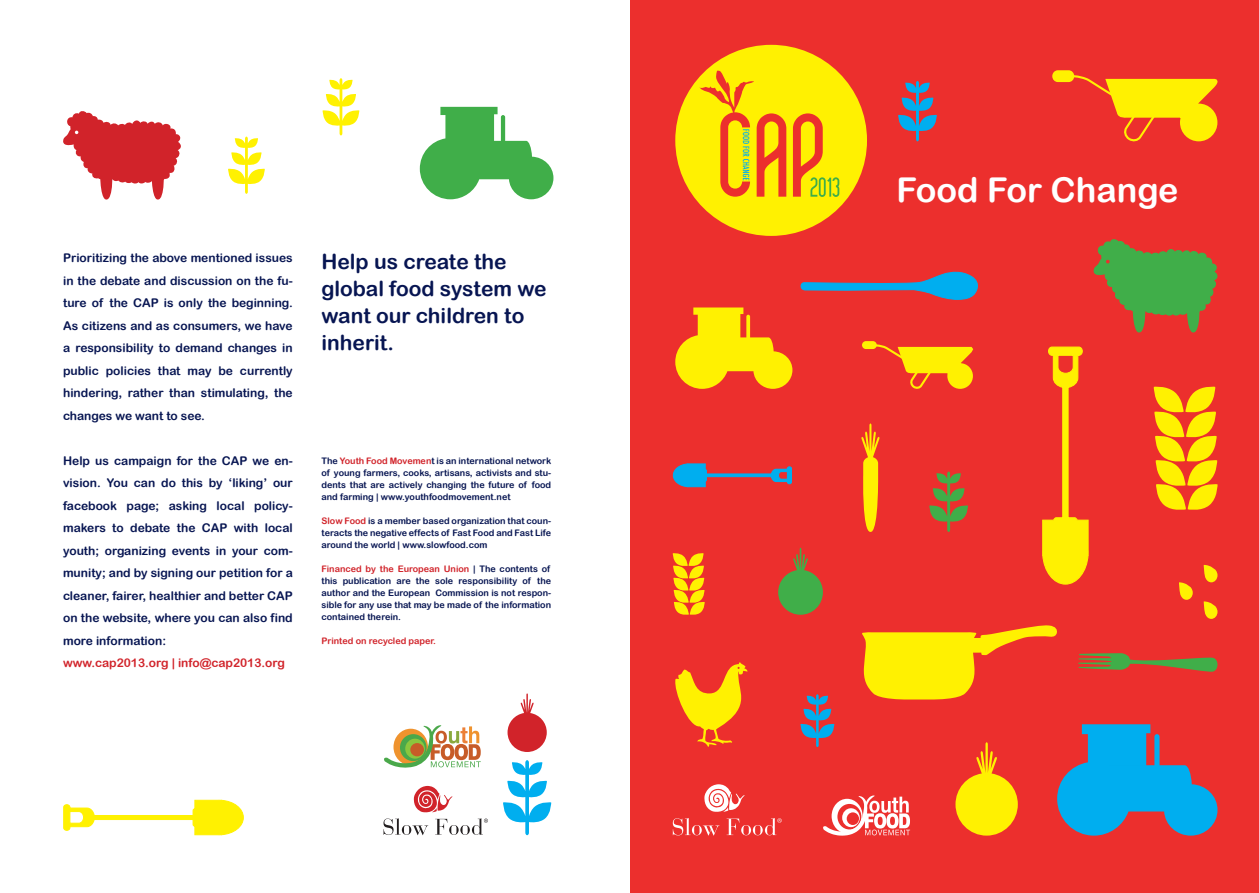
<style>
.page{position:relative;width:1259px;height:893px;background:#fff}
.page>*{position:absolute;margin:0;border:0;box-sizing:border-box;transform-origin:0 0}
.t1{font:34.2px "Arial Rounded MT Bold";color:#fff}
.t2{font:21px/27px "Arial Rounded MT Bold";color:#071552}
.t3{font:12px/22.5px "Arial Rounded MT Bold";color:#071552;text-align:justify}
.t4{font:12px "Arial Rounded MT Bold";color:#d1232a}
.t5{font:9px/12px "Arial Rounded MT Bold";color:#071552;text-align:justify}
.t6{font:9px "Arial Rounded MT Bold";color:#d1232a}
.s1{color:#d1232a}
</style>
<div class="page">
<svg style="left:420px;top:107px;width:133px;height:92px"></svg>
<svg style="left:63px;top:111px;width:118px;height:89px"></svg>
<svg style="left:228px;top:137px;width:37px;height:57px"></svg>
<svg style="left:322px;top:78px;width:37px;height:57px"></svg>
<svg style="left:63px;top:799px;width:181px;height:37px"></svg>
<svg style="left:503px;top:760px;width:48px;height:75px"></svg>
<svg style="left:507px;top:693px;width:40px;height:59px"></svg>
<svg style="left:383px;top:786px;width:105px;height:49px"></svg>
<svg style="left:384px;top:725px;width:97px;height:43px"></svg>
<div style="left:630px;top:0;width:629px;height:893px;background:#ec2f2d"></div>
<div style="left:675px;top:45px;width:192px;height:191px;background:#fff101;border-radius:50%"></div>
<svg style="left:793px;top:113px;width:46px;height:84px"></svg>
<svg style="left:699px;top:70px;width:87px;height:127px"></svg>
<svg style="left:1042px;top:346px;width:47px;height:239px"></svg>
<svg style="left:675px;top:307px;width:117px;height:82px"></svg>
<div style="left:863px;top:342px;width:12px;height:6px;background:#fff101;border-radius:3px"></div>
<div style="left:862px;top:341px;width:14px;height:8px;border:2px solid #fff101;border-radius:3px"></div>
<svg style="left:869px;top:343px;width:105px;height:46px"></svg>
<svg style="left:929px;top:472px;width:39px;height:60px"></svg>
<svg style="left:1153px;top:386px;width:64px;height:124px"></svg>
<svg style="left:861px;top:423px;width:18px;height:109px"></svg>
<svg style="left:1203px;top:565px;width:14px;height:17px"></svg>
<svg style="left:1203px;top:601px;width:14px;height:18px"></svg>
<svg style="left:1179px;top:582px;width:13px;height:18px"></svg>
<svg style="left:800px;top:271px;width:178px;height:29px"></svg>
<svg style="left:898px;top:81px;width:39px;height:60px"></svg>
<div style="left:1053px;top:71px;width:20px;height:10px;background:#fff101;border-radius:5px"></div>
<div style="left:1052px;top:70px;width:22px;height:12px;border:2px solid #fff101;border-radius:5px"></div>
<svg style="left:1064px;top:74px;width:154px;height:68px"></svg>
<svg style="left:672px;top:463px;width:120px;height:25px"></svg>
<svg style="left:672px;top:553px;width:33px;height:62px"></svg>
<svg style="left:1093px;top:239px;width:125px;height:94px"></svg>
<svg style="left:675px;top:662px;width:72px;height:85px"></svg>
<svg style="left:800px;top:694px;width:34px;height:53px"></svg>
<svg style="left:778px;top:548px;width:45px;height:67px"></svg>
<svg style="left:1078px;top:653px;width:140px;height:19px"></svg>
<svg style="left:862px;top:625px;width:195px;height:74px"></svg>
<svg style="left:1057px;top:724px;width:160px;height:112px"></svg>
<svg style="left:955px;top:742px;width:62px;height:94px"></svg>
<svg style="left:673px;top:818px;width:108px;height:18px"></svg>
<svg style="left:704px;top:784px;width:40px;height:28px"></svg>
<svg style="left:823px;top:795px;width:87px;height:41px"></svg>
<p class="t3" style="left:63px;top:247px;width:231px">Prioritizing the above mentioned issues in the debate and discussion on the fu&shy;ture of the CAP is only the beginning.<br>As citizens and as consumers, we have a responsibility to demand changes in public policies that may be currently hindering, rather than stimulating, the changes we want to see.</p>
<p class="t3" style="left:63px;top:449px;width:231px">Help us campaign for the CAP we en&shy;vision. You can do this by ‘liking’ our facebook page; asking local policy&shy;makers to debate the CAP with local youth; organizing events in your com&shy;munity; and by signing our petition for a cleaner, fairer, healthier and better CAP on the website, where you can also find more information:</p>
<p class="t4" style="left:63px;top:656px;width:223px">www.cap2013.org | info@cap2013.org</p>
<h2 class="t2" style="left:321px;top:248px;width:227px">Help us create the global food system we want our children to inherit.</h2>
<p class="t5" style="left:321px;top:455px;width:231px">The <span class="s1">Youth Food Movemen</span>t is an international network of young farmers, cooks, artisans, activists and stu&shy;dents that are actively changing the future of food and farming | www.youthfoodmovement.net</p>
<p class="t5" style="left:321px;top:515px;width:231px"><span class="s1">Slow Food</span> is a member based organization that coun&shy;teracts the negative effects of Fast Food and Fast Life around the world | www.slowfood.com</p>
<p class="t5" style="left:321px;top:563px;width:231px"><span class="s1">Financed by the European Union</span> | The contents of this publication are the sole responsibility of the author and the European Commission is not respon&shy;sible for any use that may be made of the information contained therein.</p>
<p class="t6" style="left:321px;top:635px;width:116px">Printed on recycled paper.</p>
<h1 class="t1" style="left:896px;top:170px;width:283px">Food For Change</h1>
</div>
